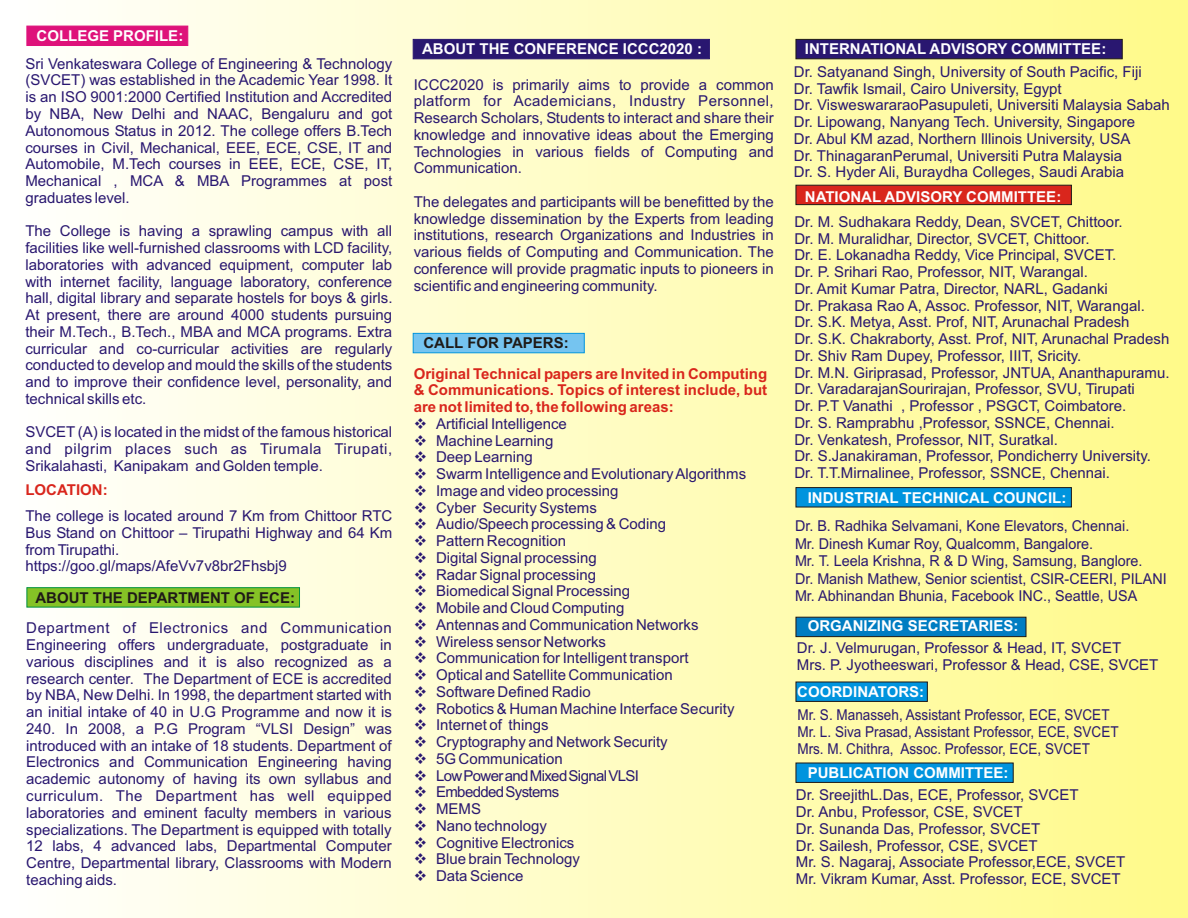
<style>
.page{position:relative;width:1188px;height:918px;background:#fff}
.page>*{position:absolute;margin:0;border:0;box-sizing:border-box;transform-origin:0 0}
.t1{font:15px/16.8px "Arial";color:#291770;text-align:justify}
.t2{font:15px/17.5px "Arial";color:#291770;scale:.96 1}
.t3{font:700 15px "Arial";color:#fff}
.t4{font:700 15px/16.8px "Arial";color:#d9261c;text-align:justify}
.t5{font:15px/16.8px "Arial";color:#291770;scale:.9 1}
.t6{font:15px/16.8px "Arial";letter-spacing:-.04em;color:#291770}
.t7{font:700 15px "Arial";color:#1f1a17}
</style>
<div class="page">
<div style="left:0;top:0;width:1188px;height:918px;background:linear-gradient(to right,#fff,#fff989)"></div>
<div style="left:413px;top:39px;width:297px;height:20px;background:#291770;border:1px solid #291770"></div>
<div style="left:413px;top:333px;width:171px;height:20px;background:#75c4f0;border:1px solid #0094de"></div>
<div style="left:27px;top:26px;width:161px;height:20px;background:#de127a"></div>
<div style="left:27px;top:588px;width:273px;height:19px;background:#85c226"></div>
<div style="left:796px;top:39px;width:326px;height:20px;background:#291770;border:1px solid #1f1a17"></div>
<div style="left:796px;top:185px;width:276px;height:20px;background:#d9261c;border:1px solid #1f1a17"></div>
<div style="left:796px;top:763px;width:217px;height:20px;background:#0094de;border:1px solid #1f1a17"></div>
<div style="left:796px;top:682px;width:132px;height:20px;background:#0094de;border:1px solid #1f1a17"></div>
<div style="left:796px;top:617px;width:230px;height:20px;background:#007dc2;border:1px solid #1f1a17"></div>
<div style="left:796px;top:487px;width:276px;height:20px;background:#0094de;border:1px solid #1f1a17"></div>
<svg style="left:415px;top:787px;width:11px;height:10px"></svg>
<p class="t3" style="left:37px;top:30px;width:148px">COLLEGE PROFILE:</p>
<p class="t1" style="left:25px;top:56px;width:368px">Sri Venkateswara College of Engineering &amp; Technology (SVCET) was established in the Academic Year 1998. It is an ISO 9001:2000 Certified Institution and Accredited by NBA, New Delhi and NAAC, Bengaluru and got Autonomous Status in 2012. The college offers B.Tech courses in Civil, Mechanical, EEE, ECE, CSE, IT and Automobile, M.Tech courses in EEE, ECE, CSE, IT, Mechanical , MCA &amp; MBA Programmes at post graduates level.</p>
<p class="t1" style="left:25px;top:224px;width:369px">The College is having a sprawling campus with all facilities like well-furnished classrooms with LCD facility, laboratories with advanced equipment, computer lab with internet facility, language laboratory, conference hall, digital library and separate hostels for boys &amp; girls.<br>At present, there are around 4000 students pursuing their M.Tech., B.Tech., MBA and MCA programs. Extra curricular and co-curricular activities are regularly conducted to develop and mould the skills of the students and to improve their confidence level, personality, and technical skills etc.</p>
<p class="t1" style="left:25px;top:425px;width:368px">SVCET (A) is located in the midst of the famous historical and pilgrim places such as Tirumala Tirupati, Srikalahasti, Kanipakam and Golden temple.</p>
<p class="t1" style="left:25px;top:509px;width:368px;text-align:left">The college is located around 7 Km from Chittoor RTC Bus Stand on Chittoor – Tirupathi Highway and 64 Km from Tirupathi.<br>https://goo.gl/maps/AfeVv7v8br2Fhsbj9</p>
<p class="t4" style="left:25px;top:482px;width:84px">LOCATION:</p>
<p class="t7" style="left:35px;top:592px;width:261px">ABOUT THE DEPARTMENT OF ECE:</p>
<p class="t1" style="left:26px;top:621px;width:367px">Department of Electronics and Communication Engineering offers undergraduate, postgraduate in various disciplines and it is also recognized as a research center. The Department of ECE is accredited by NBA, New Delhi. In 1998, the department started with an initial intake of 40 in U.G Programme and now it is 240. In 2008, a P.G Program “VLSI Design” was introduced with an intake of 18 students. Department of Electronics and Communication Engineering having academic autonomy of having its own syllabus and curriculum. The Department has well equipped laboratories and eminent faculty members in various specializations. The Department is equipped with totally 12 labs, 4 advanced labs, Departmental Computer Centre, Departmental library, Classrooms with Modern teaching aids.</p>
<p class="t3" style="left:422px;top:44px;width:282px">ABOUT THE CONFERENCE ICCC2020 :</p>
<p class="t3" style="left:805px;top:44px;width:303px">INTERNATIONAL ADVISORY COMMITTEE:</p>
<p class="t1" style="left:414px;top:77px;width:362px">ICCC2020 is primarily aims to provide a common platform for Academicians, Industry Personnel, Research Scholars, Students to interact and share their knowledge and innovative ideas about the Emerging Technologies in various fields of Computing and Communication.</p>
<p class="t1" style="left:414px;top:195px;width:362px">The delegates and participants will be benefitted by the knowledge dissemination by the Experts from leading institutions, research Organizations and Industries in various fields of Computing and Communication. The conference will provide pragmatic inputs to pioneers in scientific and engineering community.</p>
<p class="t7" style="left:423px;top:338px;width:147px">CALL FOR PAPERS:</p>
<p class="t4" style="left:414px;top:366px;width:355px">Original Technical papers are Invited in Computing &amp; Communications. Topics of interest include, but are not limited to, the following areas:</p>
<p class="t1" style="left:414px;top:416px;width:155px">❖ Artificial Intelligence</p>
<p class="t1" style="left:414px;top:433px;width:141px">❖ Machine Learning</p>
<p class="t1" style="left:414px;top:450px;width:121px">❖ Deep Learning</p>
<p class="t1" style="left:414px;top:467px;width:334px">❖ Swarm Intelligence and Evolutionary Algorithms</p>
<p class="t1" style="left:414px;top:484px;width:206px">❖ Image and video processing</p>
<p class="t1" style="left:414px;top:500px;width:185px">❖ Cyber Security Systems</p>
<p class="t1" style="left:414px;top:517px;width:254px">❖ Audio/Speech processing &amp; Coding</p>
<p class="t1" style="left:414px;top:534px;width:154px">❖ Pattern Recognition</p>
<p class="t1" style="left:414px;top:551px;width:185px">❖ Digital Signal processing</p>
<p class="t1" style="left:414px;top:567px;width:184px">❖ Radar Signal processing</p>
<p class="t1" style="left:414px;top:584px;width:218px">❖ Biomedical Signal Processing</p>
<p class="t1" style="left:414px;top:601px;width:212px">❖ Mobile and Cloud Computing</p>
<p class="t1" style="left:414px;top:618px;width:286px">❖ Antennas and Communication Networks</p>
<p class="t1" style="left:414px;top:634px;width:194px">❖ Wireless sensor Networks</p>
<p class="t1" style="left:414px;top:651px;width:276px">❖ Communication for Intelligent transport</p>
<p class="t1" style="left:414px;top:668px;width:261px">❖ Optical and Satellite Communication</p>
<p class="t1" style="left:414px;top:685px;width:179px">❖ Software Defined Radio</p>
<p class="t1" style="left:414px;top:701px;width:322px">❖ Robotics &amp; Human Machine Interface Security</p>
<p class="t1" style="left:414px;top:718px;width:136px">❖ Internet of things</p>
<p class="t1" style="left:414px;top:735px;width:256px">❖ Cryptography and Network Security</p>
<p class="t1" style="left:414px;top:752px;width:151px">❖ 5G Communication</p>
<p class="t6" style="left:436px;top:768px;width:205px;text-indent:-22px">❖ Low Power and Mixed Signal VLSI<br>Embedded Systems</p>
<p class="t1" style="left:414px;top:802px;width:69px">❖ MEMS</p>
<p class="t1" style="left:414px;top:819px;width:135px">❖ Nano technology</p>
<p class="t1" style="left:414px;top:835px;width:162px">❖ Cognitive Electronics</p>
<p class="t1" style="left:414px;top:852px;width:168px">❖ Blue brain Technology</p>
<p class="t1" style="left:414px;top:869px;width:111px">❖ Data Science</p>
<p class="t1" style="left:794px;top:65px;width:377px;text-align:left">Dr. Satyanand Singh, University of South Pacific, Fiji<br>Dr. Tawfik Ismail, Cairo University, Egypt<br>Dr. VisweswararaoPasupuleti, Universiti Malaysia Sabah Dr. Lipowang, Nanyang Tech. University, Singapore<br>Dr. Abul KM azad, Northern Illinois University, USA<br>Dr. ThinagaranPerumal, Universiti Putra Malaysia<br>Dr. S. Hyder Ali, Buraydha Colleges, Saudi Arabia</p>
<p class="t3" style="left:805px;top:191px;width:258px">NATIONAL ADVISORY COMMITTEE:</p>
<p class="t1" style="left:794px;top:215px;width:377px;text-align:left">Dr. M. Sudhakara Reddy, Dean, SVCET, Chittoor.<br>Dr. M. Muralidhar, Director, SVCET, Chittoor.<br>Dr. E. Lokanadha Reddy, Vice Principal, SVCET.<br>Dr. P. Srihari Rao, Professor, NIT, Warangal.<br>Dr. Amit Kumar Patra, Director, NARL, Gadanki<br>Dr. Prakasa Rao A, Assoc. Professor, NIT, Warangal.<br>Dr. S.K. Metya, Asst. Prof, NIT, Arunachal Pradesh<br>Dr. S.K. Chakraborty, Asst. Prof, NIT, Arunachal Pradesh Dr. Shiv Ram Dupey, Professor, IIIT, Sricity.<br>Dr. M.N. Giriprasad, Professor, JNTUA, Ananthapuramu.<br>Dr. VaradarajanSourirajan, Professor, SVU, Tirupati<br>Dr. P.T Vanathi , Professor , PSGCT, Coimbatore.<br>Dr. S. Ramprabhu ,Professor, SSNCE, Chennai.<br>Dr. Venkatesh, Professor, NIT, Suratkal.<br>Dr. S.Janakiraman, Professor, Pondicherry University.<br>Dr. T.T.Mirnalinee, Professor, SSNCE, Chennai.</p>
<p class="t3" style="left:808px;top:492px;width:260px">INDUSTRIAL TECHNICAL COUNCIL:</p>
<p class="t2" style="left:795px;top:518px;width:389px">Dr. B. Radhika Selvamani, Kone Elevators, Chennai.<br>Mr. Dinesh Kumar Roy, Qualcomm, Bangalore.<br>Mr. T. Leela Krishna, R &amp; D Wing, Samsung, Banglore.<br>Dr. Manish Mathew, Senior scientist, CSIR-CEERI, PILANI Mr. Abhinandan Bhunia, Facebook INC., Seattle, USA</p>
<p class="t3" style="left:808px;top:620px;width:212px">ORGANIZING SECRETARIES:</p>
<p class="t1" style="left:797px;top:641px;width:363px">Dr. J. Velmurugan, Professor &amp; Head, IT, SVCET<br>Mrs. P. Jyotheeswari, Professor &amp; Head, CSE, SVCET</p>
<p class="t3" style="left:797px;top:686px;width:128px">COORDINATORS:</p>
<p class="t5" style="left:797px;top:708px;width:358px">Mr. S. Manasseh, Assistant Professor, ECE, SVCET<br>Mr. L. Siva Prasad, Assistant Professor, ECE, SVCET<br>Mrs. M. Chithra, Assoc. Professor, ECE, SVCET</p>
<p class="t3" style="left:808px;top:767px;width:202px">PUBLICATION COMMITTEE:</p>
<p class="t1" style="left:796px;top:788px;width:331px;text-align:left">Dr. SreejithL.Das, ECE, Professor, SVCET<br>Dr. Anbu, Professor, CSE, SVCET<br>Dr. Sunanda Das, Professor, SVCET<br>Dr. Sailesh, Professor, CSE, SVCET<br>Mr. S. Nagaraj, Associate Professor,ECE, SVCET Mr. Vikram Kumar, Asst. Professor, ECE, SVCET</p>
</div>
